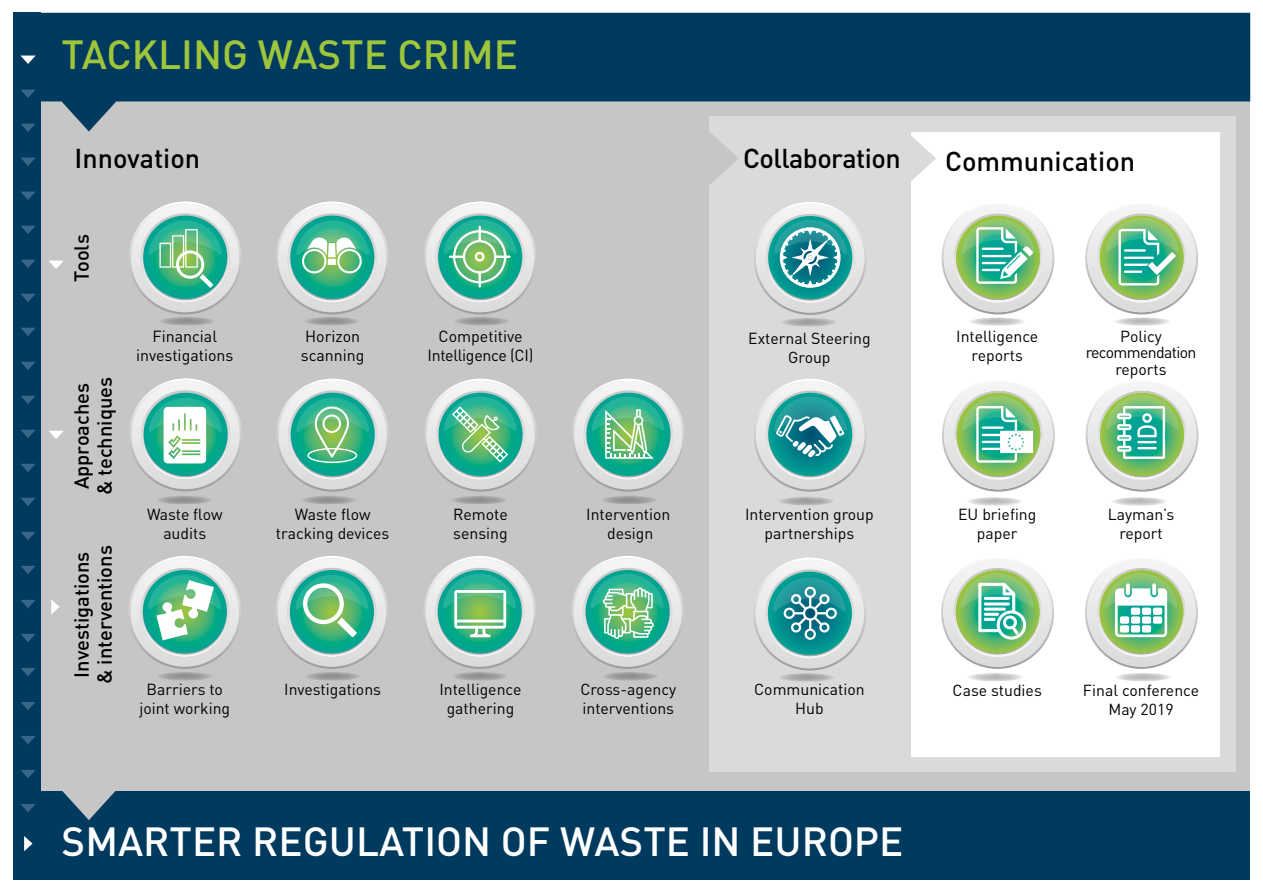
<style>
.page{position:relative;width:1263px;height:893px;background:#fff}
.page>*{position:absolute;margin:0;border:0;box-sizing:border-box;transform-origin:0 0}
.t1{font:500 40.2px "DIN";color:#fff}
.t2{font:500 40.2px "DIN";color:#9fc63b}
.t3{font:500 27px "DIN";color:#000}
.t4{font:500 27px "DIN";letter-spacing:-.02em;color:#000}
.t5{font:500 20.1px/23px "DIN";color:#000}
.t6{font:15.9px/19.2px "DIN";color:#000;text-align:center}
.t7{font:15.9px/19.2px "DIN";letter-spacing:-.02em;color:#000;text-align:center}
.t8{font:15.75px/19px "DIN";color:#000;text-align:center}
.t9{font:15.75px/16.5px "DIN";letter-spacing:-.04em;color:#000;text-align:center}
</style>
<div class="page">
<div style="left:40px;top:790px;width:1210px;height:90px;background:#003a5e"></div>
<div style="left:40px;top:102px;width:1210px;height:688px;background:#c6c6c6"></div>
<svg style="left:40px;top:13px;width:1210px;height:118px;fill:#003a5e"></svg>
<div style="left:709px;top:117px;width:526px;height:655px;background:#dadada"></div>
<div style="left:911px;top:132px;width:308px;height:624px;background:#fff"></div>
<svg style="left:129px;top:201px;width:112px;height:113px"></svg>
<svg style="left:754px;top:557px;width:112px;height:113px"></svg>
<svg style="left:276px;top:201px;width:112px;height:113px"></svg>
<svg style="left:277px;top:379px;width:112px;height:113px"></svg>
<svg style="left:425px;top:379px;width:111px;height:113px"></svg>
<svg style="left:130px;top:378px;width:111px;height:113px"></svg>
<svg style="left:129px;top:556px;width:112px;height:113px"></svg>
<svg style="left:276px;top:556px;width:112px;height:113px"></svg>
<svg style="left:754px;top:379px;width:112px;height:113px"></svg>
<svg style="left:941px;top:208px;width:114px;height:106px"></svg>
<svg style="left:1085px;top:208px;width:113px;height:106px"></svg>
<svg style="left:942px;top:385px;width:113px;height:107px"></svg>
<svg style="left:1085px;top:385px;width:114px;height:107px"></svg>
<svg style="left:1085px;top:562px;width:113px;height:107px"></svg>
<svg style="left:424px;top:201px;width:112px;height:113px"></svg>
<svg style="left:709px;top:132px;width:30px;height:53px"></svg>
<svg style="left:62px;top:790px;width:54px;height:30px"></svg>
<svg style="left:911px;top:136px;width:25px;height:45px"></svg>
<svg style="left:941px;top:562px;width:113px;height:107px"></svg>
<svg style="left:754px;top:202px;width:112px;height:113px"></svg>
<svg style="left:572px;top:556px;width:111px;height:113px"></svg>
<svg style="left:424px;top:556px;width:112px;height:113px"></svg>
<svg style="left:573px;top:379px;width:111px;height:113px"></svg>
<div style="left:13px;top:13px;width:27px;height:867px;background:#003a5e"></div>
<svg style="left:21px;top:56px;width:15px;height:8px"></svg>
<svg style="left:21px;top:90px;width:14px;height:8px"></svg>
<svg style="left:21px;top:124px;width:14px;height:8px"></svg>
<svg style="left:21px;top:158px;width:14px;height:8px"></svg>
<svg style="left:21px;top:192px;width:14px;height:8px"></svg>
<svg style="left:21px;top:226px;width:14px;height:8px"></svg>
<svg style="left:21px;top:260px;width:14px;height:8px"></svg>
<svg style="left:21px;top:294px;width:14px;height:8px"></svg>
<svg style="left:21px;top:328px;width:14px;height:8px"></svg>
<svg style="left:21px;top:362px;width:14px;height:8px"></svg>
<svg style="left:21px;top:396px;width:14px;height:8px"></svg>
<svg style="left:21px;top:430px;width:14px;height:8px"></svg>
<svg style="left:21px;top:464px;width:14px;height:8px"></svg>
<svg style="left:21px;top:498px;width:14px;height:8px"></svg>
<svg style="left:21px;top:532px;width:14px;height:8px"></svg>
<svg style="left:21px;top:566px;width:14px;height:8px"></svg>
<svg style="left:21px;top:600px;width:14px;height:8px"></svg>
<svg style="left:21px;top:634px;width:14px;height:8px"></svg>
<svg style="left:21px;top:668px;width:15px;height:8px"></svg>
<svg style="left:21px;top:702px;width:15px;height:8px"></svg>
<svg style="left:21px;top:736px;width:15px;height:8px"></svg>
<svg style="left:21px;top:770px;width:15px;height:8px"></svg>
<svg style="left:21px;top:804px;width:15px;height:8px"></svg>
<svg style="left:24px;top:836px;width:9px;height:15px"></svg>
<svg style="left:49px;top:261px;width:14px;height:8px"></svg>
<svg style="left:49px;top:431px;width:14px;height:8px"></svg>
<svg style="left:51px;top:599px;width:8px;height:15px"></svg>
<svg style="left:159px;top:317px;width:56px;height:9px"></svg>
<svg style="left:304px;top:317px;width:56px;height:9px"></svg>
<svg style="left:454px;top:317px;width:56px;height:9px"></svg>
<svg style="left:156px;top:496px;width:56px;height:8px"></svg>
<svg style="left:301px;top:496px;width:56px;height:8px"></svg>
<svg style="left:451px;top:496px;width:56px;height:8px"></svg>
<svg style="left:601px;top:496px;width:56px;height:8px"></svg>
<svg style="left:157px;top:672px;width:56px;height:9px"></svg>
<svg style="left:305px;top:672px;width:56px;height:9px"></svg>
<svg style="left:452px;top:672px;width:56px;height:9px"></svg>
<svg style="left:602px;top:672px;width:56px;height:9px"></svg>
<svg style="left:969px;top:317px;width:56px;height:9px"></svg>
<svg style="left:1114px;top:317px;width:56px;height:9px"></svg>
<svg style="left:967px;top:497px;width:56px;height:9px"></svg>
<svg style="left:1111px;top:497px;width:56px;height:9px"></svg>
<svg style="left:967px;top:673px;width:56px;height:8px"></svg>
<svg style="left:1115px;top:673px;width:56px;height:8px"></svg>
<svg style="left:781px;top:318px;width:56px;height:9px"></svg>
<svg style="left:778px;top:497px;width:56px;height:8px"></svg>
<svg style="left:779px;top:673px;width:56px;height:9px"></svg>
<h1 class="t2" style="left:62px;top:28px;width:458px">TACKLING WASTE CRIME</h1>
<h2 class="t3" style="left:74px;top:141px;width:127px">Innovation</h2>
<p class="t5" style="left:69px;top:282px;width:49px;rotate:-90deg">Tools</p>
<p class="t5" style="left:69px;top:495px;width:120px;rotate:-90deg">Approaches &amp; techniques</p>
<p class="t5" style="left:69px;top:684px;width:140px;text-align:center;rotate:-90deg">Investigations &amp; interventions</p>
<p class="t6" style="left:136px;top:327px;width:99px">Financial investigations</p>
<p class="t6" style="left:301px;top:327px;width:65px;text-align:left">Horizon scanning</p>
<p class="t7" style="left:428px;top:327px;width:107px">Competitive<br>Intelligence (CI)</p>
<p class="t8" style="left:147px;top:504px;width:77px">Waste flow audits</p>
<p class="t8" style="left:276px;top:504px;width:115px">Waste flow tracking devices</p>
<p class="t8" style="left:453px;top:504px;width:56px;text-align:left">Remote sensing</p>
<p class="t8" style="left:586px;top:504px;width:86px">Intervention design</p>
<p class="t8" style="left:139px;top:680px;width:92px">Barriers to joint working</p>
<p class="t8" style="left:284px;top:680px;width:98px">Investigations</p>
<p class="t8" style="left:439px;top:680px;width:83px">Intelligence gathering</p>
<p class="t8" style="left:580px;top:680px;width:97px;text-align:left">Cross-agency interventions</p>
<h2 class="t4" style="left:743px;top:141px;width:159px">Collaboration</h2>
<p class="t8" style="left:748px;top:328px;width:124px">External Steering<br>Group</p>
<p class="t8" style="left:745px;top:504px;width:130px">Intervention group partnerships</p>
<p class="t8" style="left:754px;top:679px;width:112px">Communication<br>Hub</p>
<h1 class="t1" style="left:62px;top:816px;width:843px">SMARTER REGULATION OF WASTE IN EUROPE</h1>
<h2 class="t3" style="left:945px;top:144px;width:191px">Communication</h2>
<p class="t8" style="left:956px;top:327px;width:83px">Intelligence reports</p>
<p class="t9" style="left:1086px;top:327px;width:112px">Policy recommendation reports</p>
<p class="t8" style="left:958px;top:504px;width:80px">EU briefing paper</p>
<p class="t8" style="left:1108px;top:504px;width:68px">Layman’s report</p>
<p class="t8" style="left:952px;top:680px;width:91px">Case studies</p>
<p class="t8" style="left:1083px;top:680px;width:118px">Final conference<br>May 2019</p>
</div>
